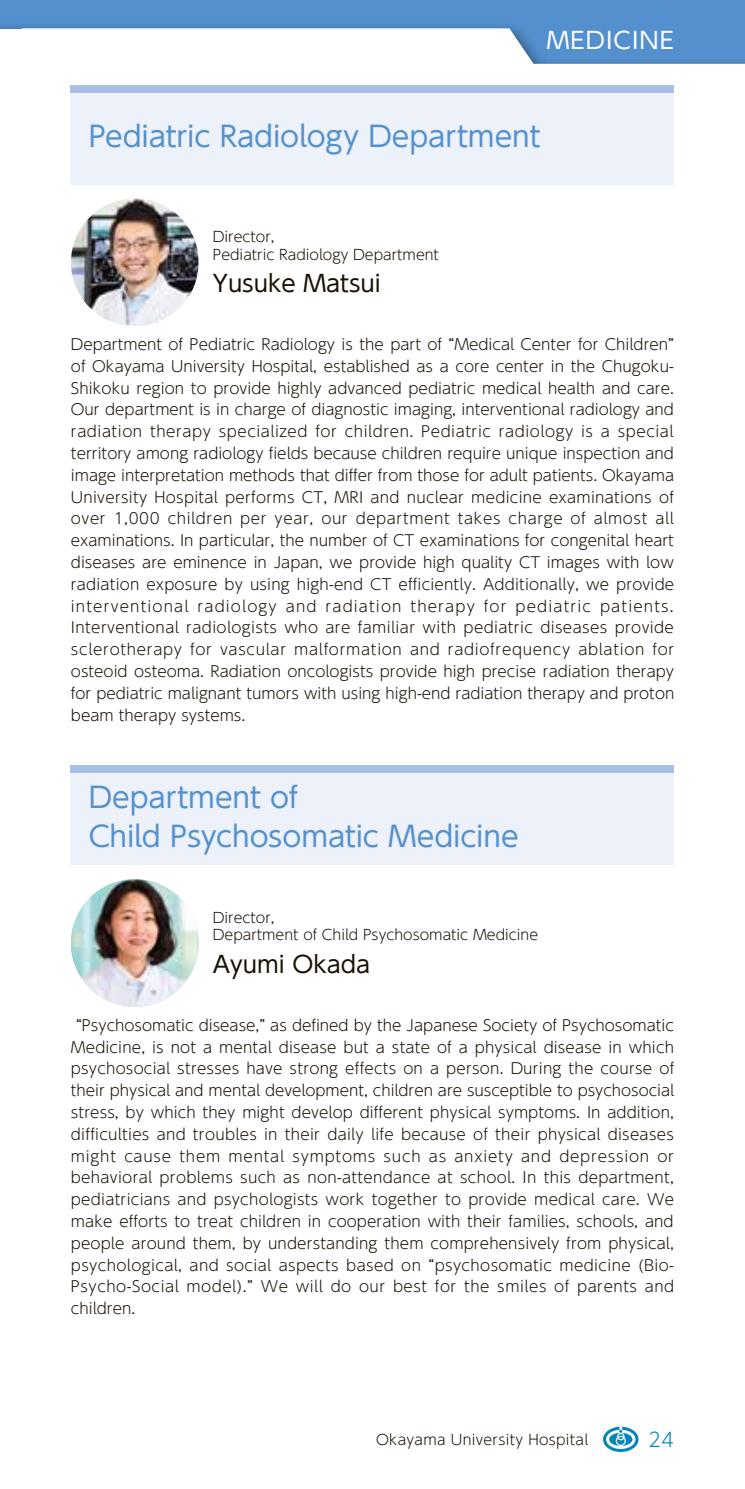
<style>
.page{position:relative;width:745px;height:1489px;background:#fff}
.page>*{position:absolute;margin:0;border:0;box-sizing:border-box;transform-origin:0 0}
.t1{font:28.25px/39px "UD Shin Go NT Pr 6 N";letter-spacing:-.005em;color:#5491cd}
.t2{font:23px "UD Shin Go NT Pr 6 N";color:#1a1004}
.t3{font:23px "UD Shin Go NT Pr 6 N";letter-spacing:.05em;color:#fff}
.t4{font:300 19.5px "UD Shin Go NT Pr 6 N";color:#0087ba}
.t5{font:300 15px/21.8px "UD Shin Go NT Pr 6 N";color:#1a1004;text-align:justify}
.t6{font:300 14.25px/17.8px "UD Shin Go NT Pr 6 N";color:#1a1004}
.t7{font:300 14.25px "UD Shin Go NT Pr 6 N";letter-spacing:.02em;color:#1a1004}
</style>
<div class="page">
<div style="left:71px;top:85px;width:602px;height:99px;background:#ecf1fa"></div>
<div style="left:71px;top:85px;width:602px;height:7px;background:#a8c0e4"></div>
<div style="left:71px;top:765px;width:602px;height:100px;background:#ecf1fa"></div>
<div style="left:71px;top:765px;width:602px;height:7px;background:#a8c0e4"></div>
<img style="left:71px;top:198px;width:127px;height:128px;border-radius:64px">
<img style="left:71px;top:879px;width:127px;height:127px;border-radius:64px">
<svg style="left:603px;top:1426px;width:35px;height:25px"></svg>
<img style="left:0;top:0;width:744px;height:64px">
<h2 class="t3" style="left:546px;top:21px;width:129px">MEDICINE</h2>
<h1 class="t1" style="left:89px;top:116px;width:453px">Pediatric Radiology Department</h1>
<p class="t6" style="left:213px;top:227px;width:227px">Director,<br>Pediatric Radiology Department</p>
<h2 class="t2" style="left:213px;top:265px;width:169px">Yusuke Matsui</h2>
<p class="t5" style="left:71px;top:333px;width:604px">Department of Pediatric Radiology is the part of “Medical Center for Children” of Okayama University Hospital, established as a core center in the Chugoku-Shikoku region to provide highly advanced pediatric medical health and care.<br>Our department is in charge of diagnostic imaging, interventional radiology and radiation therapy specialized for children. Pediatric radiology is a special territory among radiology fields because children require unique inspection and image interpretation methods that differ from those for adult patients. Okayama University Hospital performs CT, MRI and nuclear medicine examinations of over 1,000 children per year, our department takes charge of almost all examinations. In particular, the number of CT examinations for congenital heart diseases are eminence in Japan, we provide high quality CT images with low radiation exposure by using high-end CT efficiently. Additionally, we provide interventional radiology and radiation therapy for pediatric patients.<br>Interventional radiologists who are familiar with pediatric diseases provide sclerotherapy for vascular malformation and radiofrequency ablation for osteoid osteoma. Radiation oncologists provide high precise radiation therapy for pediatric malignant tumors with using high-end radiation therapy and proton beam therapy systems.</p>
<h1 class="t1" style="left:89px;top:777px;width:431px">Department of<br>Child Psychosomatic Medicine</h1>
<p class="t6" style="left:213px;top:907px;width:326px">Director,<br>Department of Child Psychosomatic Medicine</p>
<h2 class="t2" style="left:213px;top:945px;width:159px">Ayumi Okada</h2>
<p class="t5" style="left:71px;top:1013px;width:604px;text-indent:5px">“Psychosomatic disease,” as defined by the Japanese Society of Psychosomatic Medicine, is not a mental disease but a state of a physical disease in which psychosocial stresses have strong effects on a person. During the course of their physical and mental development, children are susceptible to psychosocial stress, by which they might develop different physical symptoms. In addition, difficulties and troubles in their daily life because of their physical diseases might cause them mental symptoms such as anxiety and depression or behavioral problems such as non-attendance at school. In this department, pediatricians and psychologists work together to provide medical care. We make efforts to treat children in cooperation with their families, schools, and people around them, by understanding them comprehensively from physical, psychological, and social aspects based on “psychosomatic medicine (Bio-Psycho-Social model).” We will do our best for the smiles of parents and children.</p>
<p class="t7" style="left:376px;top:1427px;width:228px">Okayama University Hospital　</p>
<p class="t4" style="left:648px;top:1423px;width:27px">24</p>
</div>
